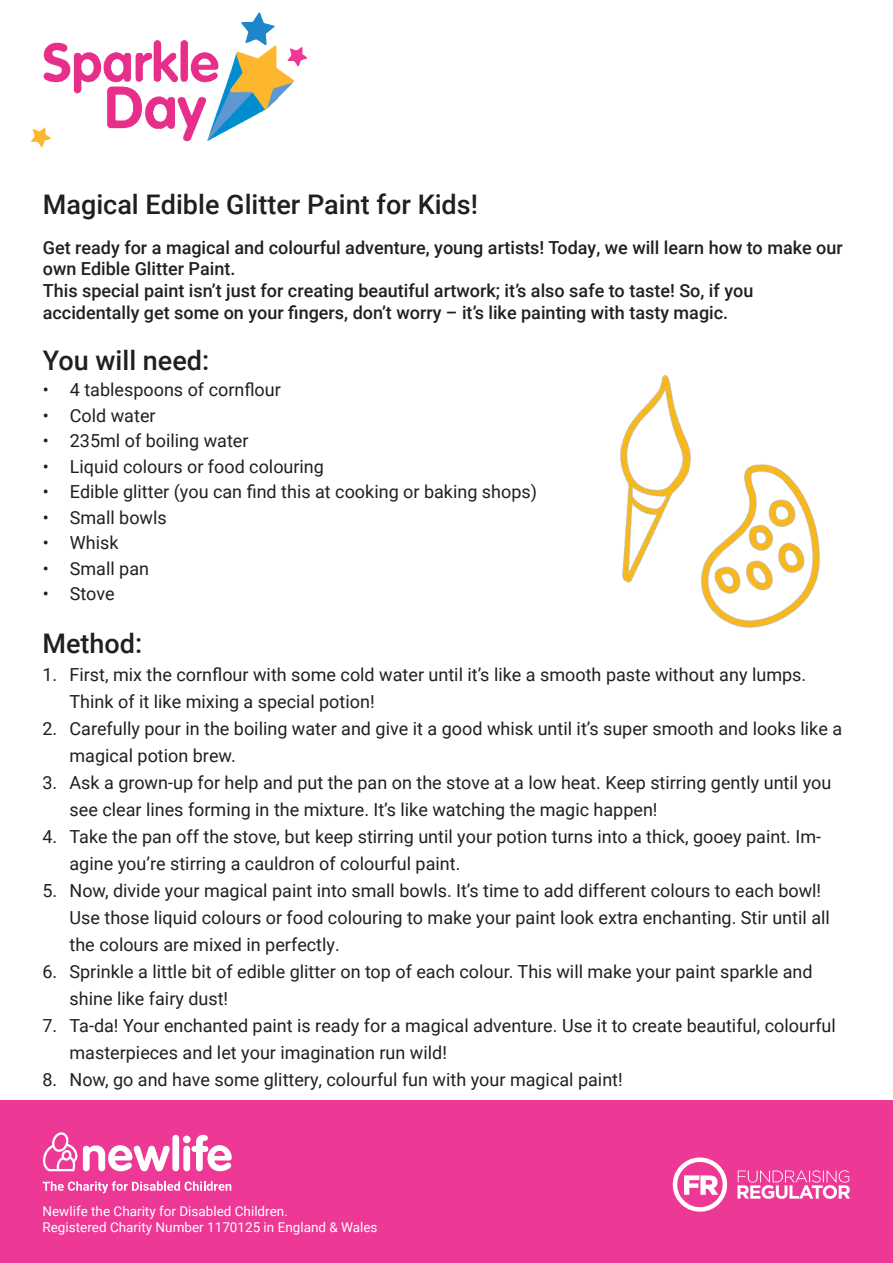
<style>
.page{position:relative;width:893px;height:1263px;background:#fff}
.page>*{position:absolute;margin:0;border:0;box-sizing:border-box;transform-origin:0 0}
.t1{font:500 27px "Roboto";color:#231f20}
.t2{font:18px/27px "Roboto";color:#231f20}
.t3{font:500 18px/21.6px "Roboto";color:#231f20}
.t4{font:13.5px/16.2px "Roboto";color:#fff}
</style>
<div class="page">
<img style="left:30px;top:12px;width:278px;height:136px">
<img style="left:620px;top:375px;width:66px;height:208px">
<img style="left:645px;top:437px;width:175px;height:191px">
<div style="left:0;top:1101px;width:893px;height:162px;background:#ed3896"></div>
<svg style="left:43px;top:1181px;width:188px;height:12px"></svg>
<svg style="left:43px;top:1132px;width:127px;height:39px"></svg>
<div style="left:172px;top:1135px;width:7px;height:36px;background:#fff;border-radius:4px"></div>
<svg style="left:183px;top:1135px;width:49px;height:36px"></svg>
<svg style="left:737px;top:1170px;width:113px;height:29px"></svg>
<svg style="left:673px;top:1157px;width:55px;height:55px"></svg>
<h1 class="t1" style="left:43px;top:194px;width:437px">Magical Edible Glitter Paint for Kids!</h1>
<p class="t3" style="left:43px;top:238px;width:802px">Get ready for a magical and colourful adventure, young artists! Today, we will learn how to make our own Edible Glitter Paint.<br>This special paint isn’t just for creating beautiful artwork; it’s also safe to taste! So, if you accidentally get some on your fingers, don’t worry – it’s like painting with tasty magic.</p>
<h1 class="t1" style="left:43px;top:349px;width:168px">You will need:</h1>
<p class="t2" style="left:43px;top:378px;width:240px">• 4 tablespoons of cornflour</p>
<p class="t2" style="left:43px;top:403px;width:114px">• Cold water</p>
<p class="t2" style="left:43px;top:429px;width:207px">• 235ml of boiling water</p>
<p class="t2" style="left:43px;top:454px;width:283px">• Liquid colours or food colouring</p>
<p class="t2" style="left:43px;top:480px;width:496px">• Edible glitter (you can find this at cooking or baking shops)</p>
<p class="t2" style="left:43px;top:505px;width:125px">• Small bowls</p>
<p class="t2" style="left:43px;top:531px;width:77px">• Whisk</p>
<p class="t2" style="left:43px;top:556px;width:108px">• Small pan</p>
<p class="t2" style="left:43px;top:582px;width:73px">• Stove</p>
<h1 class="t1" style="left:43px;top:633px;width:101px">Method:</h1>
<p class="t2" style="left:70px;top:662px;width:738px;text-indent:-27px">1. First, mix the cornflour with some cold water until it’s like a smooth paste without any lumps.<br>Think of it like mixing a special potion!</p>
<p class="t2" style="left:70px;top:716px;width:774px;text-indent:-27px">2. Carefully pour in the boiling water and give it a good whisk until it’s super smooth and looks like a magical potion brew.</p>
<p class="t2" style="left:70px;top:770px;width:763px;text-indent:-27px">3. Ask a grown-up for help and put the pan on the stove at a low heat. Keep stirring gently until you see clear lines forming in the mixture. It’s like watching the magic happen!</p>
<p class="t2" style="left:70px;top:824px;width:753px;text-indent:-27px">4. Take the pan off the stove, but keep stirring until your potion turns into a thick, gooey paint. Im&shy;agine you’re stirring a cauldron of colourful paint.</p>
<p class="t2" style="left:70px;top:878px;width:762px;text-indent:-27px">5. Now, divide your magical paint into small bowls. It’s time to add different colours to each bowl!<br>Use those liquid colours or food colouring to make your paint look extra enchanting. Stir until all the colours are mixed in perfectly.</p>
<p class="t2" style="left:70px;top:959px;width:745px;text-indent:-27px">6. Sprinkle a little bit of edible glitter on top of each colour. This will make your paint sparkle and shine like fairy dust!</p>
<p class="t2" style="left:70px;top:1013px;width:768px;text-indent:-27px">7. Ta-da! Your enchanted paint is ready for a magical adventure. Use it to create beautiful, colourful masterpieces and let your imagination run wild!</p>
<p class="t2" style="left:43px;top:1067px;width:582px">8. Now, go and have some glittery, colourful fun with your magical paint!</p>
<p class="t4" style="left:43px;top:1202px;width:337px">Newlife the Charity for Disabled Children.<br>Registered Charity Number 1170125 in England &amp; Wales</p>
</div>
